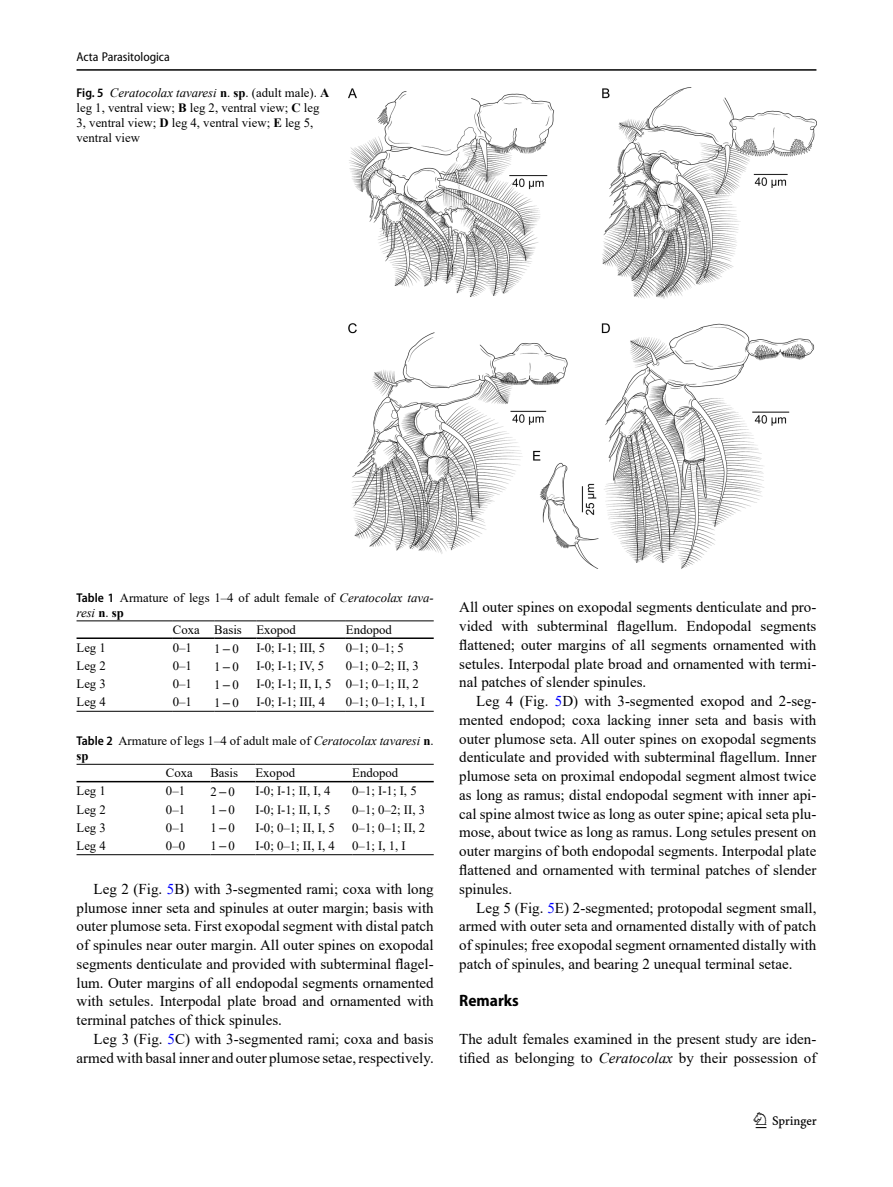
<style>
.page{position:relative;width:893px;height:1187px;background:#fff}
.page>*{position:absolute;margin:0;border:0;box-sizing:border-box;transform-origin:0 0}
.t1{font:22.5px "Springnew";color:#000}
.Head_2{font:700 semi-condensed 16.5px "Myriad Pro";color:#000}
.Body_Text_Indent{font:15px/18.8px "Times New Roman";color:#000;text-align:justify}
.Body_Text{font:15px/18.8px "Times New Roman";color:#000}
.Table_Body{font:12.75px "Times New Roman";color:#000}
.Figure_Caption_Side{font:12.75px/15px "Times New Roman";color:#000}
.Table_Caption{font:12.75px/15px "Times New Roman";color:#000}
.Table_Head{font:12.75px "Times New Roman";color:#000}
.t2{font:semi-condensed 12.75px "Myriad Pro";color:#000}
.s1{font-family:"Myriad Pro";font-weight:600;font-stretch:semi-condensed}
.s2{font-style:italic}
.s3{font-weight:700}
.s4{font-family:"STIX"}
.s5{color:#00f}
</style>
<div class="page">
<hr style="left:77px;top:69px;width:739px;height:2px;background:#000">
<hr style="left:77px;top:637px;width:96px;height:2px;background:#000">
<hr style="left:173px;top:620px;width:41px;height:1px;background:#000">
<hr style="left:173px;top:637px;width:41px;height:2px;background:#000">
<hr style="left:214px;top:620px;width:42px;height:1px;background:#000">
<hr style="left:214px;top:637px;width:42px;height:2px;background:#000">
<hr style="left:256px;top:620px;width:90px;height:1px;background:#000">
<hr style="left:256px;top:637px;width:90px;height:2px;background:#000">
<hr style="left:346px;top:620px;width:88px;height:1px;background:#000">
<hr style="left:346px;top:637px;width:88px;height:2px;background:#000">
<hr style="left:77px;top:710px;width:96px;height:1px;background:#000">
<hr style="left:173px;top:710px;width:41px;height:1px;background:#000">
<hr style="left:214px;top:710px;width:42px;height:1px;background:#000">
<hr style="left:256px;top:710px;width:90px;height:1px;background:#000">
<hr style="left:346px;top:710px;width:88px;height:1px;background:#000">
<hr style="left:77px;top:620px;width:96px;height:1px;background:#000">
<hr style="left:77px;top:780px;width:89px;height:2px;background:#000">
<hr style="left:166px;top:763px;width:44px;height:1px;background:#000">
<hr style="left:166px;top:780px;width:44px;height:2px;background:#000">
<hr style="left:210px;top:763px;width:45px;height:1px;background:#000">
<hr style="left:210px;top:780px;width:45px;height:2px;background:#000">
<hr style="left:255px;top:763px;width:97px;height:1px;background:#000">
<hr style="left:255px;top:780px;width:97px;height:2px;background:#000">
<hr style="left:352px;top:763px;width:82px;height:1px;background:#000">
<hr style="left:352px;top:780px;width:82px;height:2px;background:#000">
<hr style="left:77px;top:854px;width:89px;height:1px;background:#000">
<hr style="left:166px;top:854px;width:44px;height:1px;background:#000">
<hr style="left:210px;top:854px;width:45px;height:1px;background:#000">
<hr style="left:255px;top:854px;width:97px;height:1px;background:#000">
<hr style="left:352px;top:854px;width:82px;height:1px;background:#000">
<hr style="left:77px;top:763px;width:89px;height:1px;background:#000">
<img style="left:349px;top:87px;width:467px;height:481px">
<p class="t2" style="left:77px;top:49px;width:95px">Acta Parasitologica</p>
<p class="Figure_Caption_Side" style="left:77px;top:84px;width:254px"><span class="s1">Fig. 5</span> <span class="s2">Ceratocolax tavaresi</span> <span class="s3">n</span>. <span class="s3">sp</span>. (adult male). <span class="s3">A </span>leg 1, ventral view; <span class="s3">B</span> leg 2, ventral view; <span class="s3">C</span> leg 3, ventral view; <span class="s3">D</span> leg 4, ventral view; <span class="s3">E</span> leg 5, ventral view</p>
<p class="Table_Caption" style="left:77px;top:589px;width:359px"><span class="s1">Table 1</span> Armature of legs 1–4 of adult female of <span class="s2">Ceratocolax tava&shy;resi</span> <span class="s3">n</span>. <span class="s3">sp</span></p>
<p class="Table_Head" style="left:173px;top:620px;width:28px">Coxa</p>
<p class="Table_Head" style="left:214px;top:620px;width:29px">Basis</p>
<p class="Table_Head" style="left:256px;top:620px;width:41px">Exopod</p>
<p class="Table_Head" style="left:346px;top:620px;width:48px">Endopod</p>
<p class="Table_Body" style="left:77px;top:638px;width:31px">Leg 1</p>
<p class="Table_Body" style="left:173px;top:638px;width:21px">0–1</p>
<p class="Table_Body" style="left:214px;top:639px;width:26px">1<span class="s4">−</span>0</p>
<p class="Table_Body" style="left:256px;top:638px;width:70px">I-0; I-1; III, 5</p>
<p class="Table_Body" style="left:346px;top:638px;width:60px">0–1; 0–1; 5</p>
<p class="Table_Body" style="left:77px;top:657px;width:31px">Leg 2</p>
<p class="Table_Body" style="left:173px;top:657px;width:21px">0–1</p>
<p class="Table_Body" style="left:214px;top:657px;width:26px">1<span class="s4">−</span>0</p>
<p class="Table_Body" style="left:256px;top:657px;width:69px">I-0; I-1; IV, 5</p>
<p class="Table_Body" style="left:346px;top:657px;width:74px">0–1; 0–2; II, 3</p>
<p class="Table_Body" style="left:77px;top:675px;width:31px">Leg 3</p>
<p class="Table_Body" style="left:173px;top:675px;width:21px">0–1</p>
<p class="Table_Body" style="left:214px;top:675px;width:26px">1<span class="s4">−</span>0</p>
<p class="Table_Body" style="left:256px;top:675px;width:77px">I-0; I-1; II, I, 5</p>
<p class="Table_Body" style="left:346px;top:675px;width:74px">0–1; 0–1; II, 2</p>
<p class="Table_Body" style="left:77px;top:693px;width:31px">Leg 4</p>
<p class="Table_Body" style="left:173px;top:693px;width:21px">0–1</p>
<p class="Table_Body" style="left:214px;top:693px;width:26px">1<span class="s4">−</span>0</p>
<p class="Table_Body" style="left:256px;top:693px;width:70px">I-0; I-1; III, 4</p>
<p class="Table_Body" style="left:346px;top:693px;width:81px">0–1; 0–1; I, 1, I</p>
<p class="Table_Caption" style="left:77px;top:732px;width:359px"><span class="s1">Table 2</span> Armature of legs 1–4 of adult male of <span class="s2">Ceratocolax tavaresi</span> <span class="s3">n</span>. <span class="s3">sp</span></p>
<p class="Table_Head" style="left:166px;top:764px;width:28px">Coxa</p>
<p class="Table_Head" style="left:210px;top:764px;width:29px">Basis</p>
<p class="Table_Head" style="left:255px;top:764px;width:41px">Exopod</p>
<p class="Table_Head" style="left:352px;top:764px;width:48px">Endopod</p>
<p class="Table_Body" style="left:77px;top:782px;width:31px">Leg 1</p>
<p class="Table_Body" style="left:166px;top:782px;width:21px">0–1</p>
<p class="Table_Body" style="left:210px;top:782px;width:26px">2<span class="s4">−</span>0</p>
<p class="Table_Body" style="left:255px;top:782px;width:77px">I-0; I-1; II, I, 4</p>
<p class="Table_Body" style="left:352px;top:782px;width:66px">0–1; I-1; I, 5</p>
<p class="Table_Body" style="left:77px;top:800px;width:31px">Leg 2</p>
<p class="Table_Body" style="left:166px;top:800px;width:21px">0–1</p>
<p class="Table_Body" style="left:210px;top:801px;width:26px">1<span class="s4">−</span>0</p>
<p class="Table_Body" style="left:255px;top:800px;width:77px">I-0; I-1; II, I, 5</p>
<p class="Table_Body" style="left:352px;top:800px;width:74px">0–1; 0–2; II, 3</p>
<p class="Table_Body" style="left:77px;top:818px;width:31px">Leg 3</p>
<p class="Table_Body" style="left:166px;top:818px;width:21px">0–1</p>
<p class="Table_Body" style="left:210px;top:819px;width:26px">1<span class="s4">−</span>0</p>
<p class="Table_Body" style="left:255px;top:818px;width:81px">I-0; 0–1; II, I, 5</p>
<p class="Table_Body" style="left:352px;top:818px;width:74px">0–1; 0–1; II, 2</p>
<p class="Table_Body" style="left:77px;top:836px;width:31px">Leg 4</p>
<p class="Table_Body" style="left:166px;top:836px;width:21px">0–0</p>
<p class="Table_Body" style="left:210px;top:837px;width:26px">1<span class="s4">−</span>0</p>
<p class="Table_Body" style="left:255px;top:836px;width:81px">I-0; 0–1; II, I, 4</p>
<p class="Table_Body" style="left:352px;top:836px;width:55px">0–1; I, 1, I</p>
<p class="Body_Text_Indent" style="left:77px;top:878px;width:359px;text-indent:17px">Leg 2 (Fig. <span class="s5">5</span>B) with 3-segmented rami; coxa with long plumose inner seta and spinules at outer margin; basis with outer plumose seta. First exopodal segment with distal patch of spinules near outer margin. All outer spines on exopodal segments denticulate and provided with subterminal flagel&shy;lum. Outer margins of all endopodal segments ornamented with setules. Interpodal plate broad and ornamented with terminal patches of thick spinules.</p>
<p class="Body_Text_Indent" style="left:77px;top:1028px;width:359px;text-align:right">Leg 3 (Fig. <span class="s5">5</span>C) with 3-segmented rami; coxa and basis armed with basal inner and outer plumose setae, respectively.</p>
<p class="Body_Text_Indent" style="left:459px;top:597px;width:359px">All outer spines on exopodal segments denticulate and pro&shy;vided with subterminal flagellum. Endopodal segments flattened; outer margins of all segments ornamented with setules. Interpodal plate broad and ornamented with termi&shy;nal patches of slender spinules.</p>
<p class="Body_Text_Indent" style="left:459px;top:691px;width:359px;text-indent:17px">Leg 4 (Fig. <span class="s5">5</span>D) with 3-segmented exopod and 2-seg&shy;mented endopod; coxa lacking inner seta and basis with outer plumose seta. All outer spines on exopodal segments denticulate and provided with subterminal flagellum. Inner plumose seta on proximal endopodal segment almost twice as long as ramus; distal endopodal segment with inner api&shy;cal spine almost twice as long as outer spine; apical seta plu&shy;mose, about twice as long as ramus. Long setules present on outer margins of both endopodal segments. Interpodal plate flattened and ornamented with terminal patches of slender spinules.</p>
<p class="Body_Text_Indent" style="left:459px;top:897px;width:359px;text-indent:17px">Leg 5 (Fig. <span class="s5">5</span>E) 2-segmented; protopodal segment small, armed with outer seta and ornamented distally with of patch of spinules; free exopodal segment ornamented distally with patch of spinules, and bearing 2 unequal terminal setae.</p>
<p class="Head_2" style="left:459px;top:991px;width:61px">Remarks</p>
<p class="Body_Text" style="left:459px;top:1028px;width:359px">The adult females examined in the present study are iden&shy;tified as belonging to <span class="s2">Ceratocolax</span> by their possession of</p>
<h1 class="t1" style="left:756px;top:1107px;width:63px">1 3</h1>
</div>
